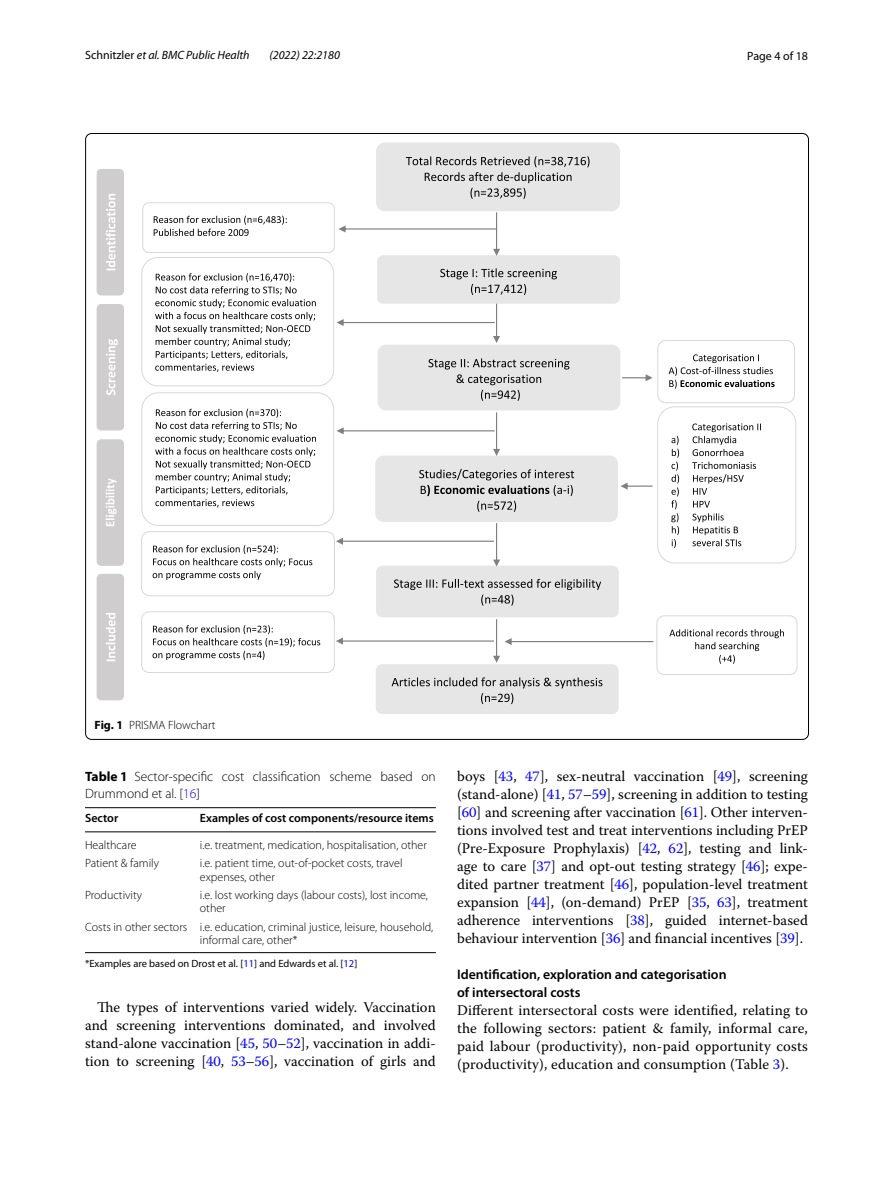
<style>
.page{position:relative;width:893px;height:1187px;background:#fff}
.page>*{position:absolute;margin:0;border:0;box-sizing:border-box;transform-origin:0 0}
.t1{font:14.7px/18px "Warnock Pro";color:#000;text-align:justify}
.t2{font:600 13.8px/18px "Myriad Pro";color:#000}
.t3{font:300 13.5px/16.5px "Myriad Pro";color:#000}
.t4{font:300 12px/13.5px "Myriad Pro";color:#000}
.t5{font:600 12px "Myriad Pro";color:#000}
.t6{font:italic 12px "Myriad Pro";color:#000}
.t7{font:12px "Myriad Pro";color:#000}
.t8{font:10.5px "Myriad Pro";color:#000}
.s1{font-style:normal}
.s2{font-weight:700}
.s3{color:#00f}
</style>
<div class="page">
<div style="left:97px;top:304px;width:27px;height:126px;background:#cfcdcd;border-radius:5px"></div>
<svg style="left:106px;top:339px;width:12px;height:56px"></svg>
<div style="left:97px;top:573px;width:27px;height:127px;background:#cfcdcd;border-radius:5px"></div>
<svg style="left:106px;top:613px;width:9px;height:48px"></svg>
<div style="left:97px;top:439px;width:27px;height:127px;background:#cfcdcd;border-radius:5px"></div>
<svg style="left:106px;top:478px;width:11px;height:48px"></svg>
<div style="left:97px;top:169px;width:27px;height:126px;background:#cfcdcd;border-radius:5px"></div>
<svg style="left:106px;top:194px;width:9px;height:76px"></svg>
<div style="left:376px;top:142px;width:244px;height:69px;background:#e7e6e6;border-radius:9px"></div>
<svg style="left:406px;top:156px;width:184px;height:43px"></svg>
<div style="left:378px;top:344px;width:242px;height:66px;background:#e7e6e6;border-radius:8px"></div>
<svg style="left:428px;top:358px;width:141px;height:43px"></svg>
<div style="left:376px;top:664px;width:243px;height:50px;background:#e7e6e6;border-radius:6px"></div>
<svg style="left:392px;top:677px;width:210px;height:27px"></svg>
<div style="left:141px;top:257px;width:193px;height:129px;border:1px solid #d8d8d8;border-radius:16px"></div>
<svg style="left:155px;top:273px;width:161px;height:99px"></svg>
<div style="left:375px;top:455px;width:243px;height:67px;background:#e7e6e6;border-radius:8px"></div>
<svg style="left:419px;top:469px;width:155px;height:43px"></svg>
<div style="left:376px;top:565px;width:243px;height:52px;background:#e7e6e6;border-radius:6px"></div>
<svg style="left:394px;top:579px;width:207px;height:26px"></svg>
<div style="left:141px;top:531px;width:194px;height:65px;border:1px solid #d8d8d8;border-radius:8px"></div>
<svg style="left:153px;top:545px;width:159px;height:35px"></svg>
<div style="left:657px;top:406px;width:139px;height:157px;border:1px solid #d8d8d8;border-radius:17px"></div>
<svg style="left:692px;top:423px;width:69px;height:71px"></svg>
<svg style="left:693px;top:501px;width:17px;height:6px"></svg>
<svg style="left:671px;top:436px;width:8px;height:112px"></svg>
<svg style="left:692px;top:513px;width:49px;height:33px"></svg>
<div style="left:141px;top:611px;width:194px;height:62px;border:1px solid #d8d8d8;border-radius:8px"></div>
<svg style="left:153px;top:625px;width:167px;height:35px"></svg>
<svg style="left:337px;top:412px;width:163px;height:44px"></svg>
<svg style="left:622px;top:374px;width:31px;height:7px"></svg>
<div style="left:657px;top:340px;width:138px;height:63px;border:1px solid #d8d8d8;border-radius:8px"></div>
<svg style="left:669px;top:354px;width:106px;height:35px"></svg>
<svg style="left:336px;top:523px;width:164px;height:43px"></svg>
<div style="left:377px;top:255px;width:243px;height:49px;background:#e7e6e6;border-radius:6px"></div>
<svg style="left:337px;top:268px;width:220px;height:75px"></svg>
<svg style="left:339px;top:212px;width:161px;height:44px"></svg>
<div style="left:142px;top:202px;width:193px;height:51px;border:1px solid #d8d8d8;border-radius:6px"></div>
<svg style="left:154px;top:216px;width:133px;height:20px"></svg>
<svg style="left:621px;top:482px;width:32px;height:7px"></svg>
<svg style="left:336px;top:619px;width:317px;height:43px"></svg>
<div style="left:656px;top:615px;width:141px;height:60px;border:1px solid #d8d8d8;border-radius:7px"></div>
<svg style="left:669px;top:629px;width:115px;height:34px"></svg>
<div style="left:141px;top:392px;width:193px;height:134px;border:1px solid #d8d8d8;border-radius:17px"></div>
<svg style="left:155px;top:408px;width:161px;height:99px"></svg>
<hr style="left:85px;top:807px;width:115px;height:1px;background:#000">
<hr style="left:85px;top:831px;width:115px;height:1px;background:#000">
<hr style="left:200px;top:807px;width:236px;height:1px;background:#000">
<hr style="left:200px;top:831px;width:236px;height:1px;background:#000">
<hr style="left:85px;top:952px;width:115px;height:1px;background:#000">
<hr style="left:200px;top:952px;width:236px;height:1px;background:#000">
<p class="t6" style="left:85px;top:48px;width:166px"><span class="s1">Schnitzler</span> et al. BMC Public Health</p>
<p class="t6" style="left:269px;top:48px;width:72px">(2022) 22:2180</p>
<p class="t7" style="left:747px;top:48px;width:62px">Page 4 of 18</p>
<p class="t4" style="left:95px;top:718px;width:122px"><span class="s2">Fig. 1</span> PRISMA Flowchart</p>
<p class="t3" style="left:85px;top:768px;width:352px"><span class="s2">Table 1</span> Sector-specific cost classification scheme based on<br>Drummond et al. [<span class="s3">16</span>]</p>
<p class="t5" style="left:85px;top:810px;width:35px">Sector</p>
<p class="t5" style="left:200px;top:810px;width:235px">Examples of cost components/resource items</p>
<p class="t4" style="left:85px;top:838px;width:53px">Healthcare</p>
<p class="t4" style="left:200px;top:838px;width:229px">i.e. treatment, medication, hospitalisation, other</p>
<p class="t4" style="left:85px;top:856px;width:76px">Patient &amp; family</p>
<p class="t4" style="left:200px;top:856px;width:204px">i.e. patient time, out-of-pocket costs, travel expenses, other</p>
<p class="t4" style="left:85px;top:888px;width:59px">Productivity</p>
<p class="t4" style="left:200px;top:888px;width:230px">i.e. lost working days (labour costs), lost income, other</p>
<p class="t4" style="left:200px;top:919px;width:235px;text-indent:-115px">Costs in other sectors i.e. education, criminal justice, leisure, household, informal care, other*</p>
<p class="t8" style="left:85px;top:956px;width:274px">*Examples are based on Drost et al. [<span class="s3">11</span>] and Edwards et al. [<span class="s3">12</span>]</p>
<p class="t1" style="left:85px;top:997px;width:352px;text-indent:12px">The types of interventions varied widely. Vaccination and screening interventions dominated, and involved stand-alone vaccination [<span class="s3">45</span>, <span class="s3">50</span>–<span class="s3">52</span>], vaccination in addi&shy;tion to screening [<span class="s3">40</span>, <span class="s3">53</span>–<span class="s3">56</span>], vaccination of girls and</p>
<p class="t1" style="left:457px;top:766px;width:352px">boys [<span class="s3">43</span>, <span class="s3">47</span>], sex-neutral vaccination [<span class="s3">49</span>], screening (stand-alone) [<span class="s3">41</span>, <span class="s3">57</span>–<span class="s3">59</span>], screening in addition to testing [<span class="s3">60</span>] and screening after vaccination [<span class="s3">61</span>]. Other interven&shy;tions involved test and treat interventions including PrEP (Pre-Exposure Prophylaxis) [<span class="s3">42</span>, <span class="s3">62</span>], testing and link&shy;age to care [<span class="s3">37</span>] and opt-out testing strategy [<span class="s3">46</span>]; expe&shy;dited partner treatment [<span class="s3">46</span>], population-level treatment expansion [<span class="s3">44</span>], (on-demand) PrEP [<span class="s3">35</span>, <span class="s3">63</span>], treatment adherence interventions [<span class="s3">38</span>], guided internet-based behaviour intervention [<span class="s3">36</span>] and financial incentives [<span class="s3">39</span>].</p>
<p class="t2" style="left:457px;top:965px;width:271px">Identification, exploration and categorisation of intersectoral costs</p>
<p class="t1" style="left:457px;top:1000px;width:352px">Different intersectoral costs were identified, relating to the following sectors: patient &amp; family, informal care, paid labour (productivity), non-paid opportunity costs (productivity), education and consumption (Table <span class="s3">3</span>).</p>
</div>
